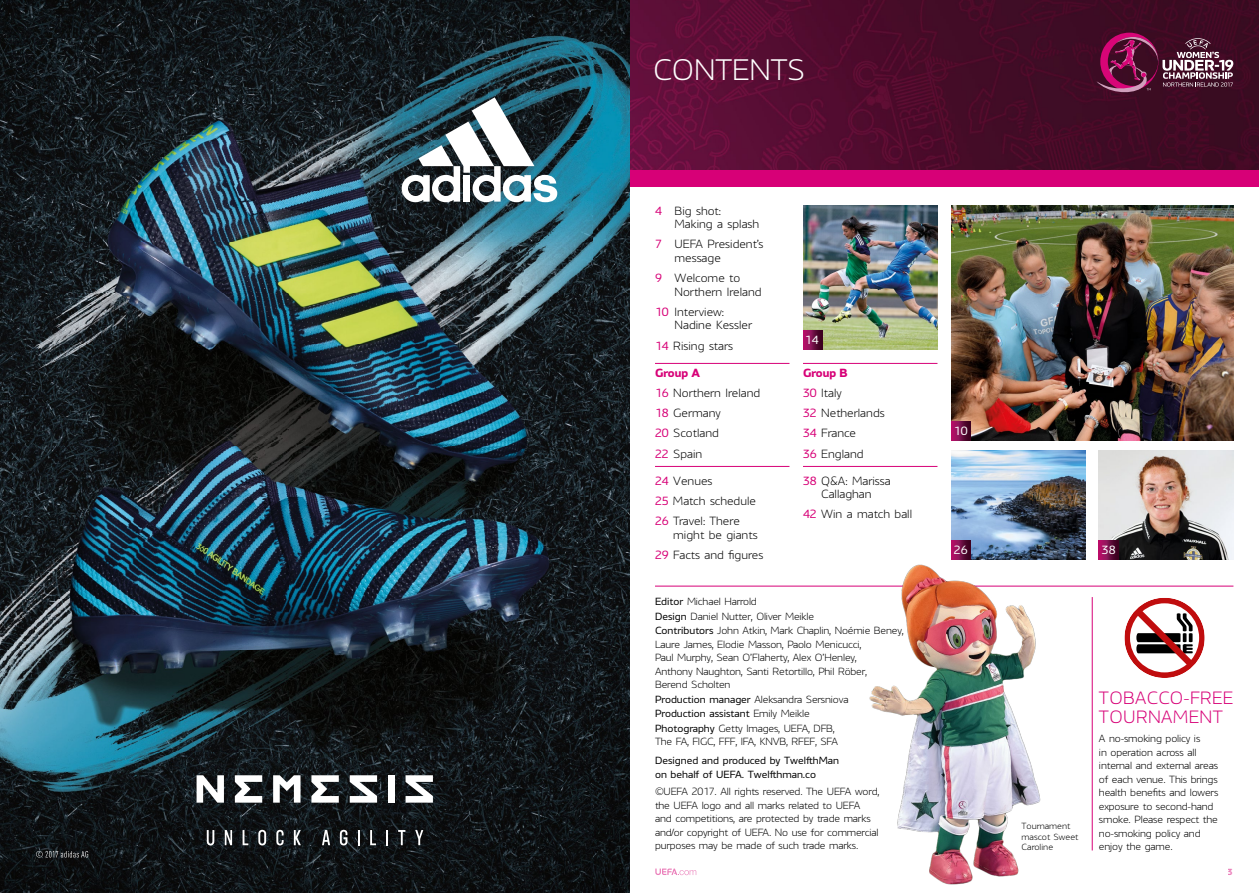
<style>
.page{position:relative;width:1259px;height:893px;background:#fff}
.page>*{position:absolute;margin:0;border:0;box-sizing:border-box;transform-origin:0 0}
.t1{font:300 30px "UEFA Neo";color:#fff}
.t2{font:300 18px/19.5px "UEFA Neo";letter-spacing:.02em;color:#d70077}
.t3{font:300 12px/20.2px "UEFA Neo";color:#000}
.t4{font:12px "UEFA Neo";color:#fff}
.t5{font:300 10.5px/13.5px "UEFA Neo";letter-spacing:-.015em;color:#000}
.t6{font:10.5px/13.5px "UEFA Neo";color:#000}
.t7{font:300 9px/10.5px "UEFA Neo";color:#000}
.t8{font:700 9px "UEFA Neo";color:#d70077}
.s1{font-weight:400;color:#d70077}
.s2{font-weight:700;color:#d70077}
.s3{font-weight:400}
</style>
<div class="page">
<svg style="left:655px;top:868px;width:41px;height:7px"></svg>
<img style="left:1099px;top:451px;width:134px;height:109px">
<img style="left:951px;top:205px;width:282px;height:236px">
<img style="left:629px;top:0;width:630px;height:170px">
<div style="left:606px;top:170px;width:653px;height:17px;background:#d70077"></div>
<hr style="left:655px;top:363px;width:134px;height:1px;background:#d70077">
<hr style="left:655px;top:466px;width:134px;height:1px;background:#d70077">
<img style="left:803px;top:205px;width:134px;height:145px">
<hr style="left:655px;top:586px;width:578px;height:1px;background:#d70077">
<svg style="left:951px;top:421px;width:19px;height:20px"></svg>
<svg style="left:803px;top:330px;width:19px;height:20px"></svg>
<svg style="left:1099px;top:540px;width:19px;height:20px"></svg>
<svg style="left:1125px;top:599px;width:78px;height:78px"></svg>
<div style="left:1123px;top:597px;width:82px;height:82px;border:1px solid #fff;border-radius:50%"></div>
<hr style="left:803px;top:363px;width:134px;height:1px;background:#d70077">
<hr style="left:803px;top:466px;width:134px;height:1px;background:#d70077">
<img style="left:951px;top:451px;width:134px;height:109px">
<svg style="left:951px;top:540px;width:19px;height:20px"></svg>
<img style="left:848px;top:564px;width:208px;height:321px">
<hr style="left:1092px;top:597px;width:1px;height:253px;background:#d70077">
<svg style="left:1096px;top:33px;width:137px;height:62px;background:#692c4b"></svg>
<img style="left:0;top:0;width:629px;height:893px">
<svg style="left:207px;top:830px;width:7px;height:15px"></svg>
<svg style="left:225px;top:830px;width:7px;height:15px"></svg>
<svg style="left:243px;top:830px;width:5px;height:15px"></svg>
<svg style="left:258px;top:830px;width:8px;height:15px"></svg>
<svg style="left:276px;top:830px;width:8px;height:15px"></svg>
<svg style="left:294px;top:830px;width:7px;height:15px"></svg>
<svg style="left:322px;top:830px;width:8px;height:15px"></svg>
<svg style="left:340px;top:830px;width:7px;height:15px"></svg>
<svg style="left:358px;top:830px;width:2px;height:15px"></svg>
<svg style="left:370px;top:830px;width:6px;height:15px"></svg>
<svg style="left:386px;top:830px;width:2px;height:15px"></svg>
<svg style="left:398px;top:830px;width:7px;height:15px"></svg>
<svg style="left:415px;top:830px;width:8px;height:15px"></svg>
<svg style="left:350px;top:775px;width:27px;height:28px"></svg>
<svg style="left:405px;top:775px;width:28px;height:28px"></svg>
<svg style="left:196px;top:775px;width:28px;height:28px"></svg>
<svg style="left:273px;top:775px;width:27px;height:28px"></svg>
<svg style="left:235px;top:775px;width:27px;height:28px"></svg>
<svg style="left:311px;top:775px;width:28px;height:28px"></svg>
<div style="left:388px;top:775px;width:7px;height:28px;background:#fff"></div>
<svg style="left:402px;top:97px;width:155px;height:105px"></svg>
<svg style="left:36px;top:851px;width:52px;height:6px"></svg>
<h1 class="t1" style="left:653px;top:52px;width:153px">CONTENTS</h1>
<p class="t3" style="left:674px;top:204px;width:86px;line-height:13.5px;text-indent:-20px"><span class="s1">4</span> Big shot:<br>Making a splash</p>
<p class="t3" style="left:674px;top:237px;width:90px;line-height:13.5px;text-indent:-20px"><span class="s1">7</span> UEFA President’s message</p>
<p class="t3" style="left:674px;top:271px;width:89px;line-height:13.5px;text-indent:-20px"><span class="s1">9</span> Welcome to<br>Northern Ireland</p>
<p class="t3" style="left:674px;top:305px;width:79px;line-height:13.5px;text-indent:-20px"><span class="s1">10</span> Interview:<br>Nadine Kessler</p>
<p class="t3" style="left:655px;top:335px;width:80px"><span class="s1">14</span> Rising stars</p>
<p class="t3" style="left:655px;top:362px;width:107px"><span class="s2">Group A<br></span><span class="s1">16</span> Northern Ireland<br><span class="s1">18</span> Germany<br><span class="s1">20</span> Scotland<br><span class="s1">22</span> Spain</p>
<p class="t3" style="left:655px;top:470px;width:102px"><span class="s1">24</span> Venues<br><span class="s1">25</span> Match schedule<br><span class="s1">26</span> Travel: There</p>
<p class="t3" style="left:655px;top:524px;width:110px;text-indent:18px">might be giants<br><span class="s1">29</span> Facts and figures</p>
<p class="t4" style="left:805px;top:332px;width:15px">14</p>
<p class="t3" style="left:803px;top:362px;width:83px"><span class="s2">Group B<br></span><span class="s1">30</span> Italy<br><span class="s1">32</span> Netherlands<br><span class="s1">34</span> France<br><span class="s1">36</span> England</p>
<p class="t3" style="left:803px;top:474px;width:89px;line-height:13.5px;text-align:center"><span class="s1">38</span> Q&amp;A: Marissa<br>Callaghan</p>
<p class="t3" style="left:803px;top:504px;width:111px"><span class="s1">42</span> Win a match ball</p>
<p class="t5" style="left:655px;top:594px;width:250px;line-height:14.5px"><span class="s3">Editor</span> Michael Harrold<br><span class="s3">Design</span> Daniel Nutter, Oliver Meikle<br><span class="s3">Contributors</span> John Atkin, Mark Chaplin, Noémie Beney,</p>
<p class="t5" style="left:655px;top:637px;width:213px">Laure James, Elodie Masson, Paolo Menicucci, Paul Murphy, Sean O’Flaherty, Alex O’Henley, Anthony Naughton, Santi Retortillo, Phil Röber, Berend Scholten</p>
<p class="t5" style="left:655px;top:692px;width:195px;line-height:14.5px"><span class="s3">Production manager</span> Aleksandra Sersniova<br><span class="s3">Production assistant</span> Emily Meikle<br><span class="s3">Photography</span> Getty Images, UEFA, DFB,</p>
<p class="t5" style="left:655px;top:735px;width:185px">The FA, FIGC, FFF, IFA, KNVB, RFEF, SFA</p>
<p class="t6" style="left:655px;top:754px;width:186px">Designed and produced by TwelfthMan on behalf of UEFA. Twelfthman.co</p>
<p class="t5" style="left:655px;top:785px;width:226px">©UEFA 2017. All rights reserved. The UEFA word, the UEFA logo and all marks related to UEFA and competitions, are protected by trade marks and/or copyright of UEFA. No use for commercial purposes may be made of such trade marks.</p>
<p class="t4" style="left:954px;top:423px;width:15px">10</p>
<p class="t4" style="left:954px;top:542px;width:15px">26</p>
<p class="t4" style="left:1101px;top:542px;width:15px">38</p>
<p class="t7" style="left:1021px;top:821px;width:58px">Tournament mascot Sweet<br>Caroline</p>
<h2 class="t2" style="left:1099px;top:688px;width:136px">TOBACCO-FREE<br>TOURNAMENT</h2>
<p class="t5" style="left:1099px;top:732px;width:121px">A no-smoking policy is<br>in operation across all internal and external areas of each venue. This brings health benefits and lowers exposure to second-hand smoke. Please respect the no-smoking policy and enjoy the game.</p>
<p class="t8" style="left:1227px;top:866px;width:7px">3</p>
</div>
